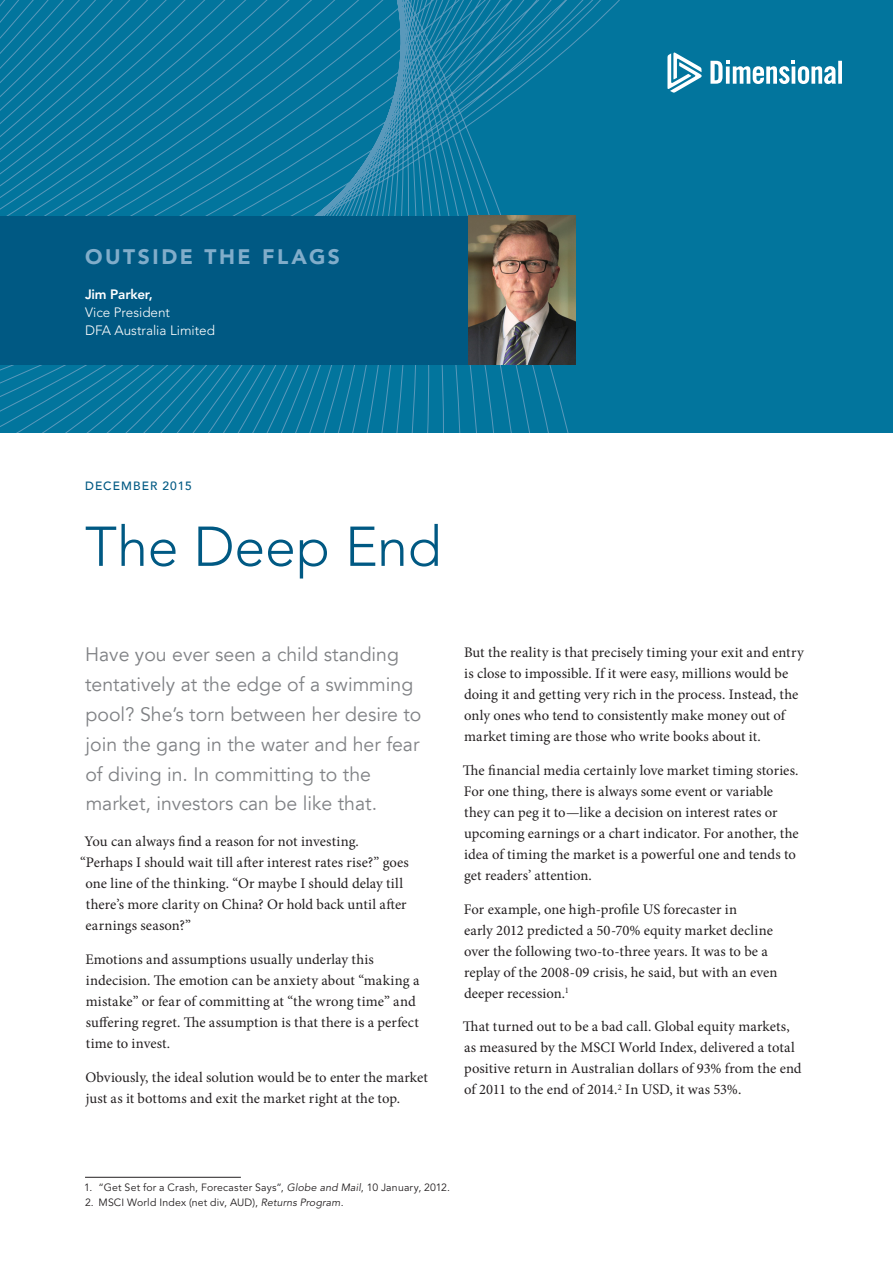
<style>
.page{position:relative;width:893px;height:1263px;background:#fff}
.page>*{position:absolute;margin:0;border:0;box-sizing:border-box;transform-origin:0 0}
.Headline{font:300 55.5px "Avenir LT";letter-spacing:-.005em;color:#005983}
.t1{font:900 21px "Avenir LT";letter-spacing:.12em;color:#81adca}
.Intro_Paragraph{font:19.5px/30px "Avenir LT";color:#808285}
.Body_Copy{font:14.7px/21px "Minion Pro";letter-spacing:.005em;color:#231f20}
.t2{font:300 13.5px/18px "Avenir LT Std";color:#fff}
.t3{font:800 13.5px "Avenir LT Std";letter-spacing:-.015em;color:#fff}
.Date{font:500 12px "Avenir LT";letter-spacing:.085em;color:#005983}
.Footnote_Style{font:10.5px "Avenir LT Std";letter-spacing:.02em;color:#231f20}
.s1{font-style:italic}
</style>
<div class="page">
<div style="left:0;top:0;width:893px;height:433px;background:#02759d"></div>
<svg style="left:0;top:0;width:795px;height:433px"></svg>
<svg style="left:667px;top:53px;width:35px;height:40px"></svg>
<svg style="left:710px;top:61px;width:132px;height:23px"></svg>
<div style="left:0;top:216px;width:575px;height:149px;background:#005983"></div>
<img style="left:469px;top:216px;width:106px;height:149px">
<hr style="left:85px;top:1177px;width:156px;height:1px;background:#231f20">
<p class="t1" style="left:85px;top:244px;width:256px">OUTSIDE THE FLAGS</p>
<p class="t3" style="left:85px;top:286px;width:69px">Jim Parker,</p>
<p class="t2" style="left:85px;top:303px;width:132px">Vice President<br>DFA Australia Limited</p>
<p class="Date" style="left:85px;top:479px;width:108px">DECEMBER 2015</p>
<p class="Headline" style="left:85px;top:514px;width:358px">The Deep End</p>
<p class="Intro_Paragraph" style="left:85px;top:640px;width:338px">Have you ever seen a child standing tentatively at the edge of a swimming pool? She’s torn between her desire to join the gang in the water and her fear of diving in. In committing to the</p>
<p class="Intro_Paragraph" style="left:86px;top:789px;width:293px">market, investors can be like that.</p>
<p class="Body_Copy" style="left:84px;top:831px;width:276px">You can always find a reason for not investing.</p>
<p class="Body_Copy" style="left:80px;top:852px;width:330px">“Perhaps I should wait till after interest rates rise?” goes</p>
<p class="Body_Copy" style="left:86px;top:873px;width:319px">one line of the thinking. “Or maybe I should delay till</p>
<p class="Body_Copy" style="left:86px;top:894px;width:322px">there’s more clarity on China? Or hold back until after</p>
<p class="Body_Copy" style="left:86px;top:915px;width:107px">earnings season?”</p>
<p class="Body_Copy" style="left:85px;top:949px;width:335px">Emotions and assumptions usually underlay this indecision. The emotion can be anxiety about “making a mistake” or fear of committing at “the wrong time” and suffering regret. The assumption is that there is a perfect time to invest.</p>
<p class="Body_Copy" style="left:85px;top:1067px;width:344px">Obviously, the ideal solution would be to enter the market just as it bottoms and exit the market right at the top.</p>
<p class="Body_Copy" style="left:464px;top:642px;width:341px">But the reality is that precisely timing your exit and entry is close to impossible. If it were easy, millions would be doing it and getting very rich in the process. Instead, the only ones who tend to consistently make money out of market timing are those who write books about it.</p>
<p class="Body_Copy" style="left:463px;top:760px;width:337px">The financial media certainly love market timing stories.<br>For one thing, there is always some event or variable they can peg it to—like a decision on interest rates or upcoming earnings or a chart indicator. For another, the idea of timing the market is a powerful one and tends to get readers’ attention.</p>
<p class="Body_Copy" style="left:464px;top:898px;width:315px">For example, one high-profile US forecaster in<br>early 2012 predicted a 50-70% equity market decline over the following two-to-three years. It was to be a replay of the 2008-09 crisis, he said, but with an even deeper recession.<sup>1</sup></p>
<p class="Body_Copy" style="left:463px;top:1016px;width:340px">That turned out to be a bad call. Global equity markets, as measured by the MSCI World Index, delivered a total positive return in Australian dollars of 93% from the end of 2011 to the end of 2014.<sup>2</sup> In USD, it was 53%.</p>
<p class="Footnote_Style" style="left:84px;top:1181px;width:368px">1. “Get Set for a Crash, Forecaster Says”, <span class="s1">Globe and Mail</span>, 10 January, 2012.</p>
<p class="Footnote_Style" style="left:85px;top:1196px;width:260px">2. MSCI World Index (net div, AUD), <span class="s1">Returns Program</span>.</p>
</div>
